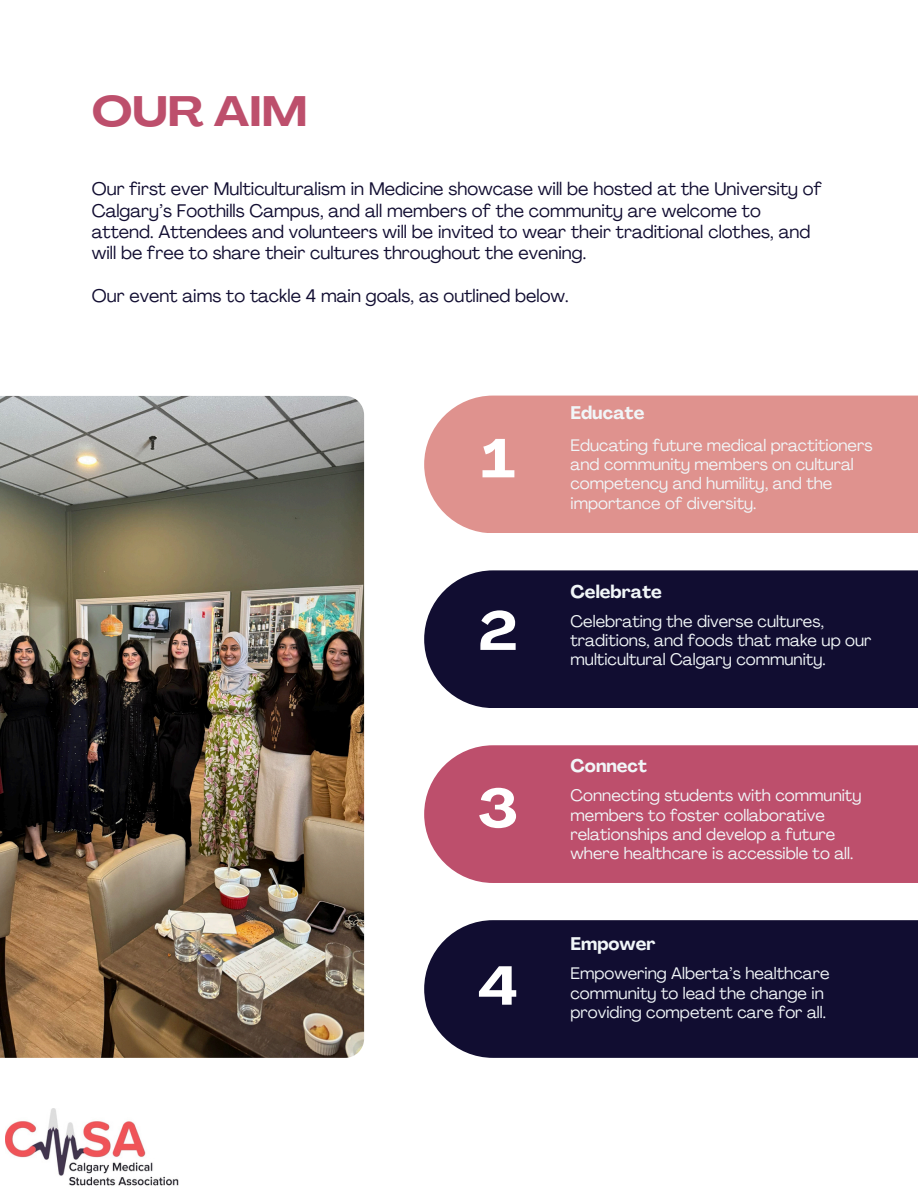
<style>
.page{position:relative;width:918px;height:1188px;background:#fff}
.page>*{position:absolute;margin:0;border:0;box-sizing:border-box;transform-origin:0 0}
.t1{font:700 expanded 54px "Agrandir";color:#fff}
.t2{font:700 expanded 42px "Agrandir";color:#bd4f6c}
.t3{font:18px/21.3px "Agrandir";color:#110d31}
.t4{font:700 18px "Agrandir";color:#f1f6f8}
.t5{font:16.5px/19.2px "Agrandir";color:#f1f6f8}
</style>
<div class="page">
<img style="left:0;top:396px;width:364px;height:662px">
<div style="left:424px;top:396px;width:494px;height:137px;background:#df928e"></div>
<div style="left:424px;top:570px;width:494px;height:138px;background:#110d31"></div>
<div style="left:424px;top:745px;width:494px;height:138px;background:#bd4f6c"></div>
<div style="left:424px;top:920px;width:494px;height:138px;background:#110d31"></div>
<img style="left:5px;top:1108px;width:173px;height:78px">
<h2 class="t2" style="left:92px;top:94px;width:217px">OUR AIM</h2>
<p class="t3" style="left:92px;top:180px;width:732px">Our first ever Multiculturalism in Medicine showcase will be hosted at the University of Calgary’s Foothills Campus, and all members of the community are welcome to attend. Attendees and volunteers will be invited to wear their traditional clothes, and will be free to share their cultures throughout the evening.</p>
<p class="t3" style="left:92px;top:287px;width:478px">Our event aims to tackle 4 main goals, as outlined below.</p>
<h1 class="t1" style="left:481px;top:437px;width:35px">1</h1>
<h1 class="t1" style="left:479px;top:609px;width:40px">2</h1>
<h1 class="t1" style="left:478px;top:787px;width:41px">3</h1>
<h1 class="t1" style="left:478px;top:964px;width:41px">4</h1>
<p class="t4" style="left:571px;top:406px;width:75px">Educate</p>
<p class="t5" style="left:571px;top:437px;width:304px">Educating future medical practitioners and community members on cultural competency and humility, and the importance of diversity.</p>
<p class="t4" style="left:571px;top:584px;width:93px">Celebrate</p>
<p class="t5" style="left:571px;top:613px;width:303px">Celebrating the diverse cultures, traditions, and foods that make up our multicultural Calgary community.</p>
<p class="t4" style="left:571px;top:759px;width:78px">Connect</p>
<p class="t5" style="left:571px;top:788px;width:292px">Connecting students with community members to foster collaborative relationships and develop a future where healthcare is accessible to all.</p>
<p class="t4" style="left:571px;top:937px;width:87px">Empower</p>
<p class="t5" style="left:571px;top:966px;width:260px">Empowering Alberta’s healthcare community to lead the change in providing competent care for all.</p>
</div>
